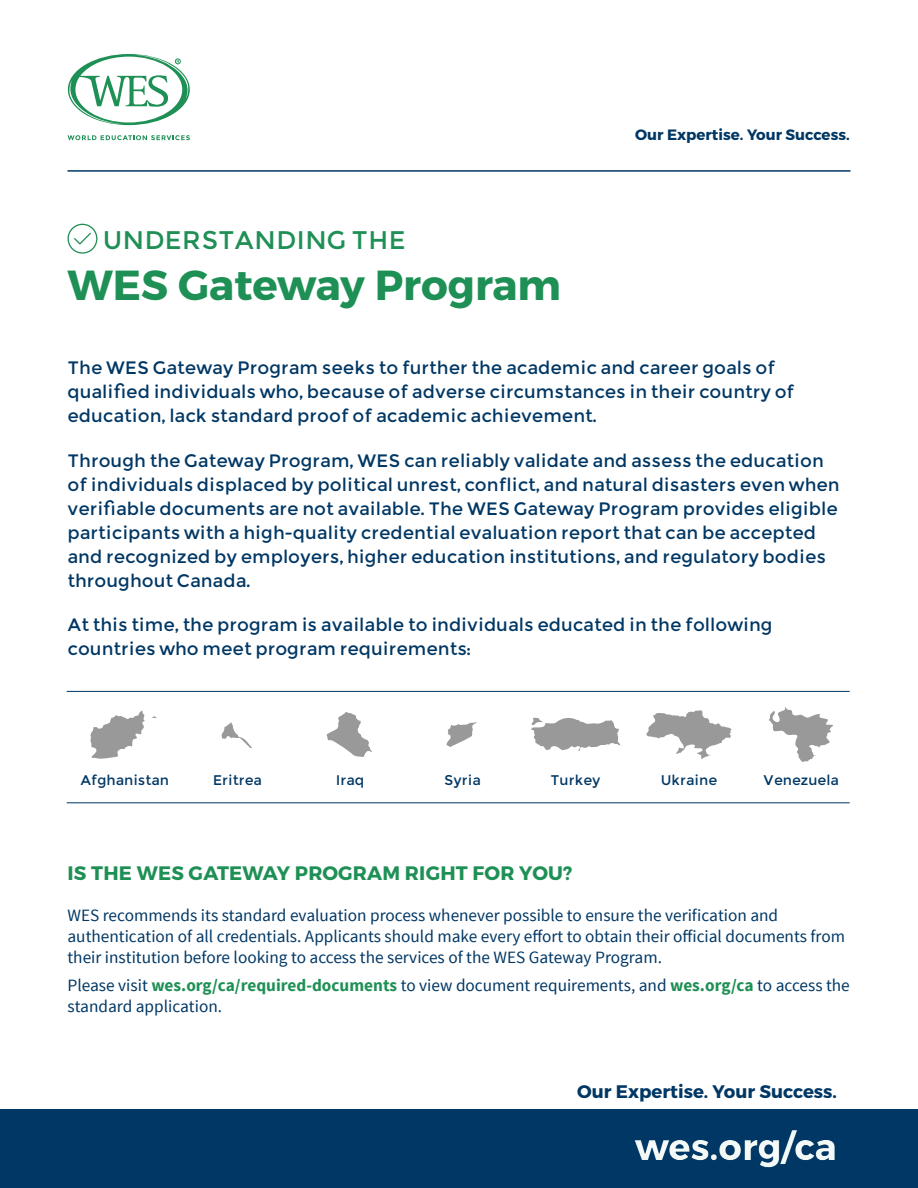
<style>
.page{position:relative;width:918px;height:1188px;background:#fff}
.page>*{position:absolute;margin:0;border:0;box-sizing:border-box;transform-origin:0 0}
.t1{font:700 42px "Montserrat";color:#1f9055}
.t2{font:700 36.75px "Montserrat";color:#fff}
.t3{font:25.5px "Montserrat";color:#1f9055}
.t4{font:700 19.5px "Montserrat";letter-spacing:.01em;color:#1f9055}
.t5{font:700 18.15px "Montserrat";color:#003764}
.t6{font:18px/24px "Montserrat";color:#003764}
.t7{font:17.25px/21px "Source Sans Pro";color:#003764}
.t8{font:700 15px "Montserrat";color:#003764}
.t9{font:13.95px "Montserrat";color:#003764}
.s1{font-weight:700;color:#1f9055}
</style>
<div class="page">
<div style="left:0;top:1109px;width:918px;height:79px;background:#003764"></div>
<hr style="left:67px;top:691px;width:783px;height:1px;background:#003764">
<hr style="left:67px;top:803px;width:783px;height:1px;background:#003764">
<svg style="left:68px;top:224px;width:29px;height:30px"></svg>
<svg style="left:67px;top:135px;width:123px;height:5px"></svg>
<svg style="left:68px;top:54px;width:122px;height:71px"></svg>
<svg style="left:90px;top:711px;width:67px;height:48px"></svg>
<svg style="left:221px;top:722px;width:31px;height:26px"></svg>
<svg style="left:326px;top:712px;width:46px;height:45px"></svg>
<svg style="left:446px;top:722px;width:31px;height:25px"></svg>
<svg style="left:531px;top:717px;width:90px;height:34px"></svg>
<svg style="left:646px;top:710px;width:86px;height:49px"></svg>
<svg style="left:769px;top:707px;width:64px;height:55px"></svg>
<hr style="left:68px;top:170px;width:782px;height:2px;background:#003764">
<h3 class="t3" style="left:103px;top:224px;width:305px">UNDERSTANDING THE</h3>
<h1 class="t1" style="left:68px;top:259px;width:495px">WES Gateway Program</h1>
<p class="t8" style="left:635px;top:126px;width:216px">Our Expertise. Your Success.</p>
<p class="t6" style="left:68px;top:356px;width:728px">The WES Gateway Program seeks to further the academic and career goals of qualified individuals who, because of adverse circumstances in their country of education, lack standard proof of academic achievement.</p>
<p class="t6" style="left:68px;top:448px;width:774px">Through the Gateway Program, WES can reliably validate and assess the education of individuals displaced by political unrest, conflict, and natural disasters even when verifiable documents are not available. The WES Gateway Program provides eligible participants with a high-quality credential evaluation report that can be accepted and recognized by employers, higher education institutions, and regulatory bodies throughout Canada.</p>
<p class="t6" style="left:68px;top:612px;width:707px">At this time, the program is available to individuals educated in the following countries who meet program requirements:</p>
<p class="t9" style="left:81px;top:772px;width:90px">Afghanistan</p>
<p class="t9" style="left:213px;top:772px;width:51px">Eritrea</p>
<p class="t9" style="left:336px;top:772px;width:30px">Iraq</p>
<p class="t9" style="left:444px;top:772px;width:38px">Syria</p>
<p class="t9" style="left:550px;top:772px;width:51px">Turkey</p>
<p class="t9" style="left:661px;top:772px;width:58px">Ukraine</p>
<p class="t9" style="left:763px;top:772px;width:77px">Venezuela</p>
<p class="t4" style="left:68px;top:861px;width:506px">IS THE WES GATEWAY PROGRAM RIGHT FOR YOU?</p>
<p class="t7" style="left:68px;top:905px;width:779px">WES recommends its standard evaluation process whenever possible to ensure the verification and authentication of all credentials. Applicants should make every effort to obtain their official documents from their institution before looking to access the services of the WES Gateway Program.</p>
<p class="t7" style="left:68px;top:975px;width:784px">Please visit <span class="s1">wes.org/ca/required-documents</span> to view document requirements, and <span class="s1">wes.org/ca</span> to access the standard application.</p>
<p class="t5" style="left:577px;top:1080px;width:261px">Our Expertise. Your Success.</p>
<h2 class="t2" style="left:635px;top:1124px;width:204px">wes.org/ca</h2>
</div>
